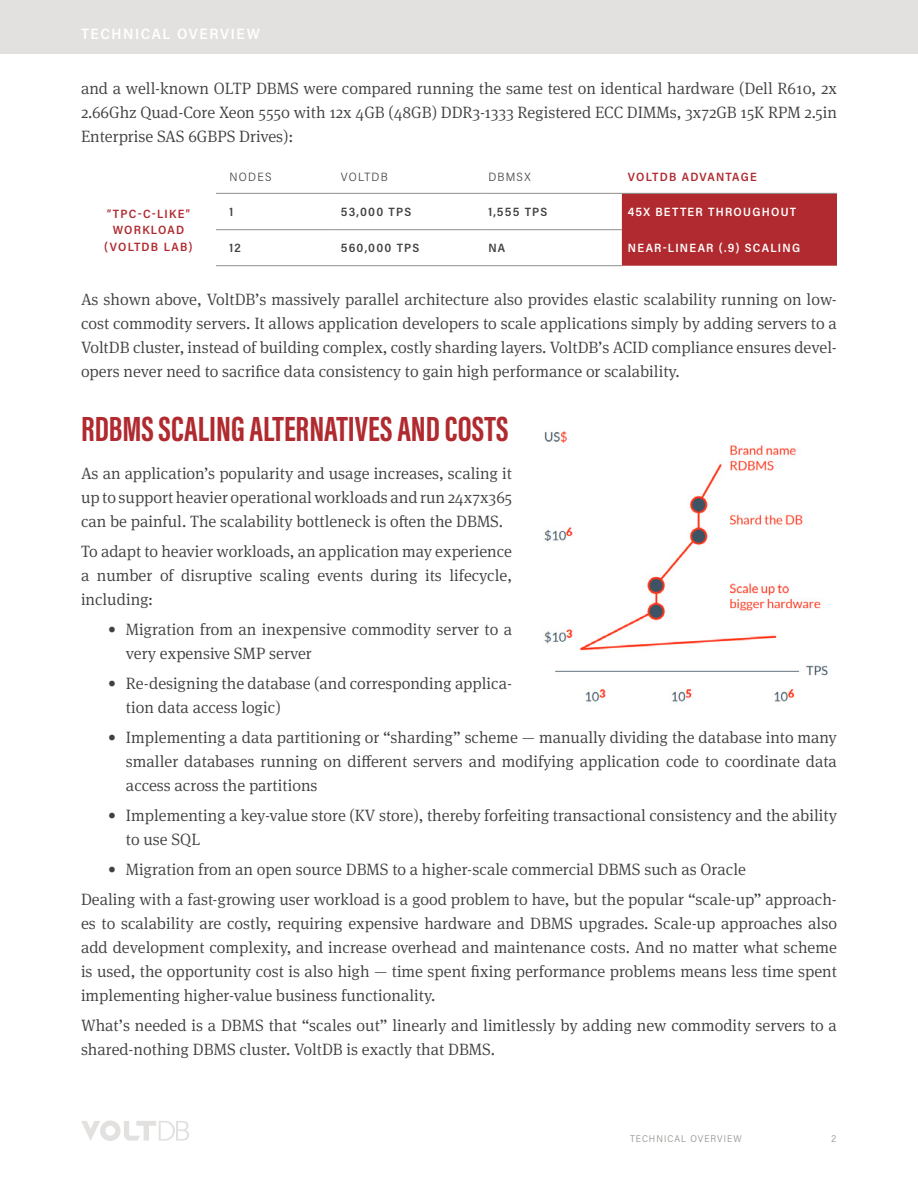
<style>
.page{position:relative;width:918px;height:1188px;background:#fff}
.page>*{position:absolute;margin:0;border:0;box-sizing:border-box;transform-origin:0 0}
.t1{font:700 36px "Acumin Pro Extra Cond";color:#b02a2f}
.t2{font:300 16.5px/24px "Meta Serif Pro";color:#414042;text-align:justify}
.t3{font:600 15px "Acumin Pro Semi Cond";letter-spacing:.105em;color:#fff}
.t4{font:600 12px/16.5px "Acumin Pro Semi Cond";letter-spacing:.1em;color:#b02a2f;text-align:center}
.t5{font:600 12px "Acumin Pro Semi Cond";letter-spacing:.105em;color:#fff}
.t6{font:600 12px "Acumin Pro Semi Cond";letter-spacing:.1em;color:#414042}
.t7{font:300 12px "Acumin Pro Semi Cond";letter-spacing:.11em;color:#414042}
.t8{font:300 9.75px "Acumin Pro Semi Cond";letter-spacing:.105em;color:#8d8d88}
</style>
<div class="page">
<div style="left:0;top:0;width:918px;height:54px;background:#e3e1df"></div>
<svg style="left:81px;top:1120px;width:108px;height:21px"></svg>
<div style="left:622px;top:194px;width:215px;height:72px;background:#b02a2f"></div>
<hr style="left:216px;top:193px;width:119px;height:1px;background:#8c8e89">
<hr style="left:335px;top:193px;width:147px;height:1px;background:#8c8e89">
<hr style="left:482px;top:193px;width:140px;height:1px;background:#8c8e89">
<hr style="left:622px;top:193px;width:215px;height:1px;background:#8c8e89">
<hr style="left:216px;top:229px;width:119px;height:1px;background:#8c8e89">
<hr style="left:335px;top:229px;width:147px;height:1px;background:#8c8e89">
<hr style="left:482px;top:229px;width:140px;height:1px;background:#8c8e89">
<hr style="left:216px;top:265px;width:119px;height:1px;background:#8c8e89">
<hr style="left:335px;top:265px;width:147px;height:1px;background:#8c8e89">
<hr style="left:482px;top:265px;width:140px;height:1px;background:#8c8e89">
<img style="left:544px;top:430px;width:284px;height:272px">
<p class="t3" style="left:81px;top:23px;width:180px">TECHNICAL OVERVIEW</p>
<p class="t2" style="left:81px;top:75px;width:758px">and a well-known OLTP DBMS were compared running the same test on identical hardware (Dell R610, 2x 2.66Ghz Quad-Core Xeon 5550 with 12x 4GB (48GB) DDR3-1333 Registered ECC DIMMs, 3x72GB 15K RPM 2.5in Enterprise SAS 6GBPS Drives):</p>
<p class="t7" style="left:230px;top:168px;width:44px">NODES</p>
<p class="t7" style="left:341px;top:168px;width:48px">VOLTDB</p>
<p class="t7" style="left:488px;top:168px;width:44px">DBMSX</p>
<p class="t4" style="left:628px;top:168px;width:130px">VOLTDB ADVANTAGE</p>
<p class="t4" style="left:104px;top:205px;width:90px">“TPC-C-LIKE”<br>WORKLOAD (VOLTDB LAB)</p>
<p class="t6" style="left:230px;top:204px;width:5px">1</p>
<p class="t6" style="left:341px;top:204px;width:72px">53,000 TPS</p>
<p class="t6" style="left:488px;top:204px;width:61px">1,555 TPS</p>
<p class="t5" style="left:628px;top:204px;width:170px">45X BETTER THROUGHOUT</p>
<p class="t6" style="left:230px;top:240px;width:13px">12</p>
<p class="t6" style="left:341px;top:240px;width:80px">560,000 TPS</p>
<p class="t6" style="left:488px;top:240px;width:18px">NA</p>
<p class="t5" style="left:628px;top:240px;width:174px">NEAR-LINEAR (.9) SCALING</p>
<p class="t2" style="left:81px;top:287px;width:758px">As shown above, VoltDB’s massively parallel architecture also provides elastic scalability running on low&shy;cost commodity servers. It allows application developers to scale applications simply by adding servers to a VoltDB cluster, instead of building complex, costly sharding layers. VoltDB’s ACID compliance ensures devel&shy;opers never need to sacrifice data consistency to gain high performance or scalability.</p>
<h1 class="t1" style="left:81px;top:407px;width:429px">RDBMS SCALING ALTERNATIVES AND COSTS</h1>
<p class="t2" style="left:81px;top:460px;width:433px">As an application’s popularity and usage increases, scaling it up to support heavier operational workloads and run 24x7x365 can be painful. The scalability bottleneck is often the DBMS.</p>
<p class="t2" style="left:81px;top:538px;width:433px">To adapt to heavier workloads, an application may experience a number of disruptive scaling events during its lifecycle, including:</p>
<p class="t2" style="left:126px;top:616px;width:388px;text-indent:-18px">• Migration from an inexpensive commodity server to a very expensive SMP server</p>
<p class="t2" style="left:126px;top:670px;width:388px;text-indent:-18px">• Re-designing the database (and corresponding applica&shy;tion data access logic)</p>
<p class="t2" style="left:126px;top:724px;width:713px;text-indent:-18px">• Implementing a data partitioning or “sharding” scheme — manually dividing the database into many smaller databases running on different servers and modifying application code to coordinate data access across the partitions</p>
<p class="t2" style="left:126px;top:802px;width:713px;text-indent:-18px">• Implementing a key-value store (KV store), thereby forfeiting transactional consistency and the ability to use SQL</p>
<p class="t2" style="left:81px;top:853px;width:757px;line-height:30px;text-indent:27px">• Migration from an open source DBMS to a higher-scale commercial DBMS such as Oracle<br>Dealing with a fast-growing user workload is a good problem to have, but the popular “scale-up” approach-</p>
<p class="t2" style="left:81px;top:910px;width:758px">es to scalability are costly, requiring expensive hardware and DBMS upgrades. Scale-up approaches also add development complexity, and increase overhead and maintenance costs. And no matter what scheme is used, the opportunity cost is also high — time spent fixing performance problems means less time spent implementing higher-value business functionality.</p>
<p class="t2" style="left:81px;top:1012px;width:758px">What’s needed is a DBMS that “scales out” linearly and limitlessly by adding new commodity servers to a shared-nothing DBMS cluster. VoltDB is exactly that DBMS.</p>
<p class="t8" style="left:630px;top:1132px;width:113px">TECHNICAL OVERVIEW</p>
<p class="t8" style="left:832px;top:1132px;width:6px">2</p>
</div>
